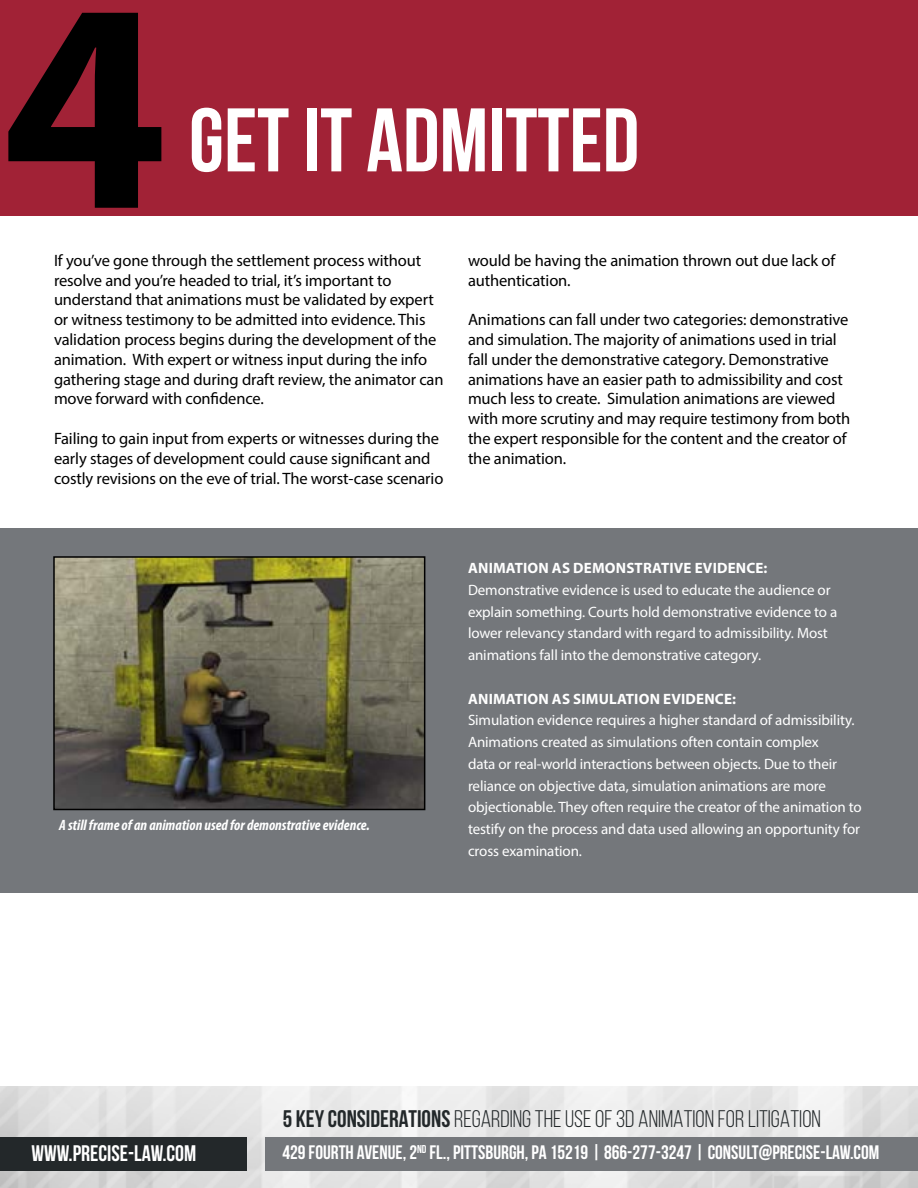
<style>
.page{position:relative;width:918px;height:1188px;background:#fff}
.page>*{position:absolute;margin:0;border:0;box-sizing:border-box;transform-origin:0 0}
.t1{font:700 300px "Myriad Pro";color:#000}
.t2{font:700 90px "Bebas Neue";color:#fff}
.t3{font:24px "Bebas Neue";color:#23282a}
.t4{font:700 22.5px "Bebas Neue";color:#fff}
.t5{font:700 19.5px "Bebas Neue";color:#fff}
.t6{font:16.5px/19.8px "Myriad Pro";letter-spacing:-.01em;color:#000}
.t7{font:15px/21.8px "Myriad Pro";letter-spacing:-.01em;color:#fff}
.t8{font:700 15px "Myriad Pro";letter-spacing:.01em;color:#fff}
.t9{font:italic 700 condensed 15px "Myriad Pro";color:#fff}
.s1{font-weight:700}
</style>
<div class="page">
<div style="left:265px;top:1137px;width:653px;height:34px;background:#74777b"></div>
<div style="left:0;top:1137px;width:247px;height:34px;background:#23282a"></div>
<div style="left:0;top:0;width:918px;height:216px;background:#a12236"></div>
<div style="left:0;top:528px;width:918px;height:364px;background:#74777b"></div>
<img style="left:56px;top:559px;width:366px;height:248px">
<div style="left:53px;top:556px;width:372px;height:254px;border:2px solid #000"></div>
<h1 class="t1" style="left:2px;top:-89px;width:168px">4</h1>
<h2 class="t2" style="left:189px;top:91px;width:452px">GET IT ADMITTED</h2>
<p class="t6" style="left:54px;top:250px;width:391px">If you’ve gone through the settlement process without resolve and you’re headed to trial, it’s important to understand that animations must be validated by expert or witness testimony to be admitted into evidence. This validation process begins during the development of the animation. With expert or witness input during the info gathering stage and during draft review, the animator can move forward with confidence.</p>
<p class="t6" style="left:54px;top:428px;width:391px">Failing to gain input from experts or witnesses during the early stages of development could cause significant and costly revisions on the eve of trial. The worst-case scenario</p>
<p class="t6" style="left:468px;top:250px;width:369px">would be having the animation thrown out due lack of authentication.</p>
<p class="t6" style="left:468px;top:310px;width:384px">Animations can fall under two categories: demonstrative and simulation. The majority of animations used in trial fall under the demonstrative category. Demonstrative animations have an easier path to admissibility and cost much less to create. Simulation animations are viewed with more scrutiny and may require testimony from both the expert responsible for the content and the creator of the animation.</p>
<p class="t9" style="left:59px;top:816px;width:312px">A still frame of an animation used for demonstrative evidence.</p>
<p class="t8" style="left:468px;top:558px;width:301px">ANIMATION AS DEMONSTRATIVE EVIDENCE:</p>
<p class="t7" style="left:468px;top:579px;width:371px">Demonstrative evidence is used to educate the audience or explain something. Courts hold demonstrative evidence to a lower relevancy standard with regard to admissibility. Most animations fall into the demonstrative category.</p>
<p class="t8" style="left:468px;top:689px;width:269px">ANIMATION AS SIMULATION EVIDENCE:</p>
<p class="t7" style="left:468px;top:709px;width:395px">Simulation evidence requires a higher standard of admissibility.<br>Animations created as simulations often contain complex<br>data or real-world interactions between objects. Due to their reliance on objective data, simulation animations are more objectionable. They often require the creator of the animation to testify on the process and data used allowing an opportunity for cross examination.</p>
<h3 class="t3" style="left:283px;top:1105px;width:540px"><span class="s1">5 KEY CONSIDERATIONS</span> REGARDING THE USE OF 3D ANIMATION FOR LITIGATION</h3>
<h3 class="t4" style="left:32px;top:1141px;width:166px">WWW.PRECISE-LAW.COM</h3>
<p class="t5" style="left:282px;top:1142px;width:598px">429 FOURTH AVENUE, 2<sup>ND</sup> FL., PITTSBURGH, PA 15219 | 866-277-3247 | CONSULT@PRECISE-LAW.COM</p>
</div>
